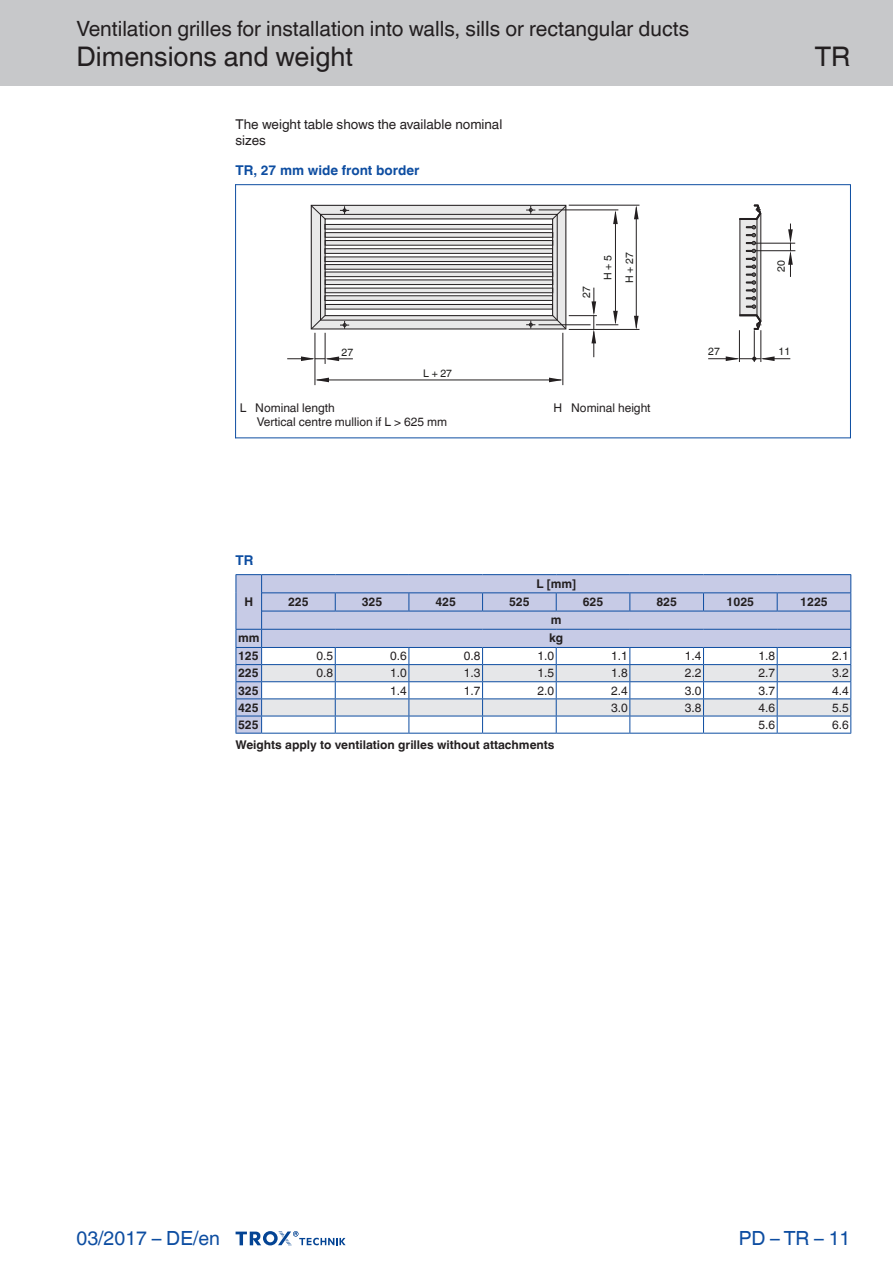
<style>
.page{position:relative;width:893px;height:1263px;background:#fff}
.page>*{position:absolute;margin:0;border:0;box-sizing:border-box;transform-origin:0 0}
.Navigation_2{font:27px "TROX Helvetica";color:#231f20}
.Navigation_3{font:27px "TROX Helvetica";color:#231f20}
.Navigation_1{font:21px "TROX Helvetica";color:#231f20}
.country{font:19.5px "TROX Helvetica";color:#0d4da1}
.pagina_li-re{font:19.5px "TROX Helvetica";color:#0d4da1}
.descr_txt_section_pa{font:13.5px/16.2px "TROX Helvetica";color:#231f20}
.Standard_oben_links{font:700 13.5px "TROX Helvetica";color:#0d4da1}
.table_title{font:700 13.5px "TROX Helvetica";color:#0d4da1}
.table_copy_right_v-c{font:12px "TROX Helvetica";color:#231f20}
._30_graphic_index{font:12px/14.4px "TROX Helvetica";color:#231f20}
.tab_footer_8_regular{font:700 12px "TROX Helvetica";color:#231f20}
.table_head_h-centr_v{font:700 12px "TROX Helvetica";color:#231f20}
.table_copy_h-cent_v{font:700 12px "TROX Helvetica";color:#231f20}
.Update_OIDs{font:10.5px/21.9px "TROX Helvetica";color:#1d1d1b}
</style>
<div class="page">
<div style="left:0;top:0;width:893px;height:85px;background:#c7c8ca"></div>
<svg style="left:236px;top:1231px;width:110px;height:15px"></svg>
<svg style="left:236px;top:574px;width:615px;height:160px"></svg>
<svg style="left:739px;top:204px;width:23px;height:126px"></svg>
<hr style="left:569px;top:205px;width:70px;height:1px;background:#231f20">
<hr style="left:569px;top:329px;width:70px;height:1px;background:#231f20">
<hr style="left:636px;top:207px;width:1px;height:121px;background:#231f20">
<svg style="left:634px;top:205px;width:5px;height:14px"></svg>
<svg style="left:634px;top:316px;width:5px;height:14px"></svg>
<hr style="left:325px;top:333px;width:1px;height:31px;background:#231f20">
<hr style="left:315px;top:333px;width:1px;height:52px;background:#231f20">
<hr style="left:563px;top:333px;width:1px;height:52px;background:#231f20">
<hr style="left:317px;top:380px;width:244px;height:1px;background:#231f20">
<svg style="left:315px;top:378px;width:14px;height:4px"></svg>
<svg style="left:549px;top:378px;width:14px;height:4px"></svg>
<hr style="left:755px;top:243px;width:40px;height:1px;background:#231f20">
<hr style="left:755px;top:250px;width:40px;height:1px;background:#231f20">
<svg style="left:788px;top:224px;width:5px;height:53px"></svg>
<hr style="left:754px;top:330px;width:1px;height:32px;background:#231f20">
<hr style="left:761px;top:330px;width:1px;height:32px;background:#231f20">
<hr style="left:739px;top:330px;width:1px;height:32px;background:#231f20">
<hr style="left:708px;top:358px;width:30px;height:1px;background:#231f20">
<svg style="left:726px;top:356px;width:64px;height:5px"></svg>
<svg style="left:287px;top:205px;width:331px;height:156px"></svg>
<hr style="left:235px;top:184px;width:1px;height:254px;background:#0d4da1">
<hr style="left:850px;top:184px;width:1px;height:254px;background:#0d4da1">
<hr style="left:235px;top:184px;width:615px;height:1px;background:#0d4da1">
<hr style="left:235px;top:437px;width:615px;height:1px;background:#0d4da1">
<p class="Navigation_1" style="left:77px;top:17px;width:614px">Ventilation grilles for installation into walls, sills or rectangular ducts</p>
<p class="Navigation_2" style="left:77px;top:41px;width:278px">Dimensions and weight</p>
<p class="descr_txt_section_pa" style="left:236px;top:116px;width:268px">The weight table shows the available nominal sizes</p>
<p class="Standard_oben_links" style="left:236px;top:162px;width:185px">TR, 27 mm wide front border</p>
<p class="Navigation_3" style="left:815px;top:41px;width:37px">TR</p>
<p class="Update_OIDs" style="left:342px;top:341px;width:13px">27</p>
<p class="Update_OIDs" style="left:423px;top:362px;width:30px">L + 27</p>
<p class="Update_OIDs" style="left:576px;top:298px;width:13px;rotate:-90deg">27</p>
<p class="Update_OIDs" style="left:597px;top:283px;width:32px;rotate:-90deg">H + 5<br>H + 27</p>
<p class="Update_OIDs" style="left:770px;top:272px;width:13px;rotate:-90deg">20</p>
<p class="Update_OIDs" style="left:708px;top:341px;width:13px">27</p>
<p class="Update_OIDs" style="left:779px;top:341px;width:13px">11</p>
<p class="_30_graphic_index" style="left:257px;top:401px;width:192px;text-indent:-17px">L Nominal length<br>Vertical centre mullion if L &gt; 625 mm</p>
<p class="_30_graphic_index" style="left:554px;top:401px;width:98px">H Nominal height</p>
<p class="table_title" style="left:236px;top:552px;width:19px">TR</p>
<p class="table_head_h-centr_v" style="left:244px;top:594px;width:10px">H</p>
<p class="table_head_h-centr_v" style="left:536px;top:576px;width:41px">L [mm]</p>
<p class="table_head_h-centr_v" style="left:288px;top:594px;width:22px">225</p>
<p class="table_head_h-centr_v" style="left:362px;top:594px;width:22px">325</p>
<p class="table_head_h-centr_v" style="left:435px;top:594px;width:22px">425</p>
<p class="table_head_h-centr_v" style="left:509px;top:594px;width:22px">525</p>
<p class="table_head_h-centr_v" style="left:583px;top:594px;width:22px">625</p>
<p class="table_head_h-centr_v" style="left:656px;top:594px;width:22px">825</p>
<p class="table_head_h-centr_v" style="left:726px;top:594px;width:29px">1025</p>
<p class="table_head_h-centr_v" style="left:800px;top:594px;width:29px">1225</p>
<p class="table_head_h-centr_v" style="left:551px;top:613px;width:12px">m</p>
<p class="table_head_h-centr_v" style="left:238px;top:631px;width:23px">mm</p>
<p class="table_head_h-centr_v" style="left:549px;top:631px;width:15px">kg</p>
<p class="table_copy_h-cent_v" style="left:238px;top:649px;width:22px">125</p>
<p class="table_copy_right_v-c" style="left:316px;top:649px;width:18px">0.5</p>
<p class="table_copy_right_v-c" style="left:390px;top:649px;width:18px">0.6</p>
<p class="table_copy_right_v-c" style="left:464px;top:649px;width:18px">0.8</p>
<p class="table_copy_right_v-c" style="left:537px;top:649px;width:18px">1.0</p>
<p class="table_copy_right_v-c" style="left:611px;top:649px;width:18px">1.1</p>
<p class="table_copy_right_v-c" style="left:685px;top:649px;width:18px">1.4</p>
<p class="table_copy_right_v-c" style="left:758px;top:649px;width:18px">1.8</p>
<p class="table_copy_right_v-c" style="left:832px;top:649px;width:18px">2.1</p>
<p class="table_copy_h-cent_v" style="left:238px;top:666px;width:22px">225</p>
<p class="table_copy_right_v-c" style="left:316px;top:666px;width:18px">0.8</p>
<p class="table_copy_right_v-c" style="left:390px;top:666px;width:18px">1.0</p>
<p class="table_copy_right_v-c" style="left:464px;top:666px;width:18px">1.3</p>
<p class="table_copy_right_v-c" style="left:537px;top:666px;width:18px">1.5</p>
<p class="table_copy_right_v-c" style="left:611px;top:666px;width:18px">1.8</p>
<p class="table_copy_right_v-c" style="left:685px;top:666px;width:18px">2.2</p>
<p class="table_copy_right_v-c" style="left:758px;top:666px;width:18px">2.7</p>
<p class="table_copy_right_v-c" style="left:832px;top:666px;width:18px">3.2</p>
<p class="table_copy_h-cent_v" style="left:238px;top:683px;width:22px">325</p>
<p class="table_copy_right_v-c" style="left:390px;top:683px;width:18px">1.4</p>
<p class="table_copy_right_v-c" style="left:464px;top:683px;width:18px">1.7</p>
<p class="table_copy_right_v-c" style="left:537px;top:683px;width:18px">2.0</p>
<p class="table_copy_right_v-c" style="left:611px;top:683px;width:18px">2.4</p>
<p class="table_copy_right_v-c" style="left:685px;top:683px;width:18px">3.0</p>
<p class="table_copy_right_v-c" style="left:758px;top:683px;width:18px">3.7</p>
<p class="table_copy_right_v-c" style="left:832px;top:683px;width:18px">4.4</p>
<p class="table_copy_h-cent_v" style="left:238px;top:701px;width:22px">425</p>
<p class="table_copy_right_v-c" style="left:611px;top:701px;width:18px">3.0</p>
<p class="table_copy_right_v-c" style="left:685px;top:701px;width:18px">3.8</p>
<p class="table_copy_right_v-c" style="left:758px;top:701px;width:18px">4.6</p>
<p class="table_copy_right_v-c" style="left:832px;top:701px;width:18px">5.5</p>
<p class="table_copy_h-cent_v" style="left:238px;top:718px;width:22px">525</p>
<p class="table_copy_right_v-c" style="left:758px;top:718px;width:18px">5.6</p>
<p class="table_copy_right_v-c" style="left:832px;top:718px;width:18px">6.6</p>
<p class="tab_footer_8_regular" style="left:236px;top:738px;width:320px">Weights apply to ventilation grilles without attachments</p>
<p class="country" style="left:77px;top:1227px;width:145px">03/2017 – DE/en</p>
<p class="pagina_li-re" style="left:739px;top:1227px;width:113px">PD – TR – 11</p>
</div>
